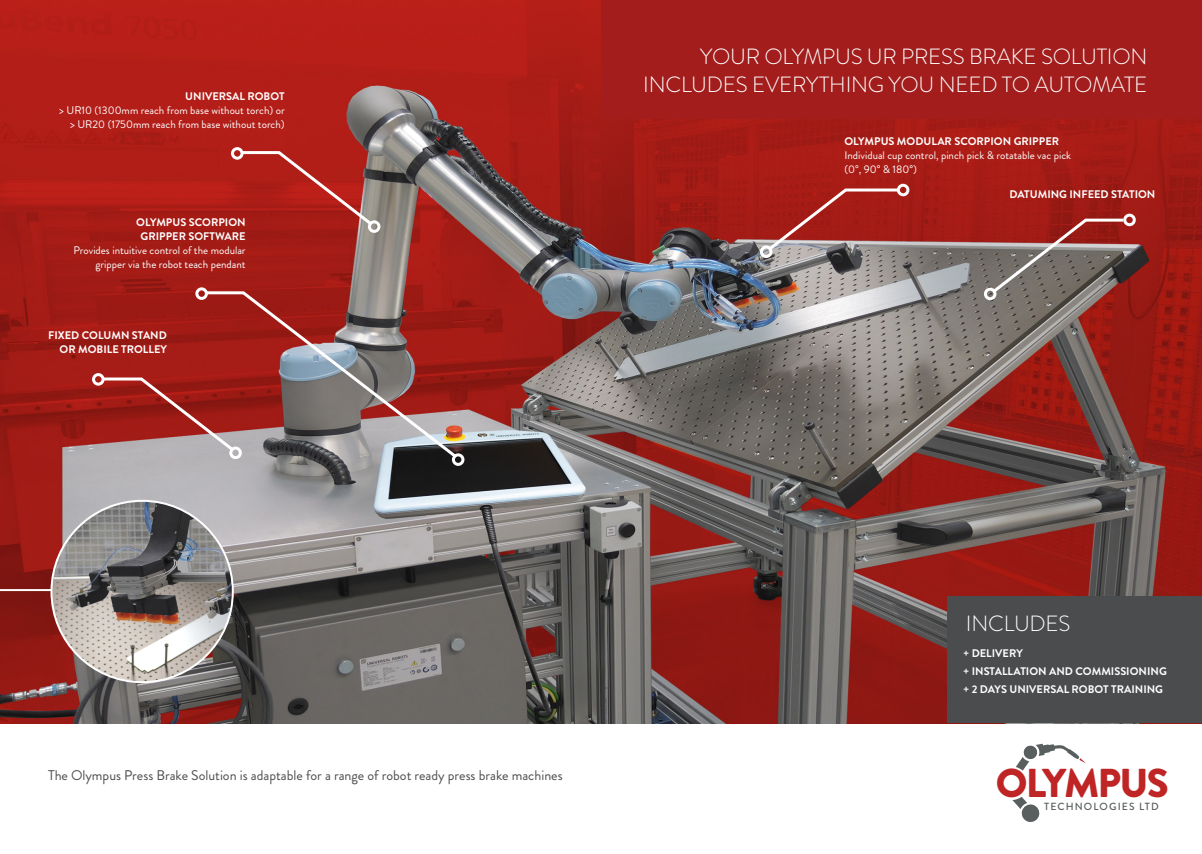
<style>
.page{position:relative;width:1202px;height:854px;background:#fff}
.page>*{position:absolute;margin:0;border:0;box-sizing:border-box;transform-origin:0 0}
.t1{font:900 40.3px "Brandon Grotesque";letter-spacing:-.045em;color:#bf2525}
.t2{font:300 22px/28px "Brandon Grotesque";letter-spacing:-.01em;color:#fff;text-align:right}
.t3{font:14px "Brandon Grotesque";color:#4b4c4d}
.t4{font:11px/14px "Brandon Grotesque";color:#fff}
.t5{font:700 11px "Brandon Grotesque";color:#fff}
.t6{font:500 10.4px "Brandon Grotesque";letter-spacing:.105em;color:#595e5e}
</style>
<div class="page">
<img style="left:0;top:0;width:1201px;height:723px">
<div style="left:601px;top:0;width:600px;height:118px;background:#a21d1c"></div>
<svg style="left:1012px;top:797px;width:28px;height:25px"></svg>
<svg style="left:1016px;top:743px;width:70px;height:27px"></svg>
<img style="left:51px;top:501px;width:182px;height:181px;border-radius:91px">
<div style="left:947px;top:596px;width:254px;height:127px;background:#4b4c4d"></div>
<hr style="left:0;top:589px;width:51px;height:2px;background:#fff">
<svg style="left:101px;top:376px;width:102px;height:78px;background:#a5413d"></svg>
<div style="left:92px;top:373px;width:13px;height:12px;border:3px solid #fff;border-radius:50%"></div>
<svg style="left:238px;top:150px;width:137px;height:78px;background:#af3029"></svg>
<div style="left:368px;top:220px;width:12px;height:13px;border:3px solid #fff;border-radius:50%"></div>
<div style="left:231px;top:147px;width:12px;height:13px;border:3px solid #fff;border-radius:50%"></div>
<svg style="left:203px;top:290px;width:257px;height:171px;background:#945553"></svg>
<div style="left:452px;top:453px;width:12px;height:13px;border:3px solid #fff;border-radius:50%"></div>
<div style="left:195px;top:287px;width:13px;height:13px;border:3px solid #fff;border-radius:50%"></div>
<svg style="left:765px;top:187px;width:136px;height:66px;background:#a83f3a"></svg>
<svg style="left:990px;top:217px;width:136px;height:78px;background:#895c57"></svg>
<div style="left:760px;top:245px;width:12px;height:13px;border:3px solid #fff;border-radius:50%"></div>
<div style="left:896px;top:184px;width:13px;height:12px;border:3px solid #fff;border-radius:50%"></div>
<div style="left:984px;top:288px;width:12px;height:12px;border:3px solid #fff;border-radius:50%"></div>
<div style="left:1123px;top:214px;width:12px;height:12px;border:3px solid #fff;border-radius:50%"></div>
<svg style="left:0;top:0;width:6px;height:7px"></svg>
<p class="t5" style="left:185px;top:89px;width:101px">UNIVERSAL ROBOT</p>
<p class="t4" style="left:59px;top:104px;width:227px">&gt; UR10 (1300mm reach from base without torch) or</p>
<p class="t4" style="left:70px;top:118px;width:216px">&gt; UR20 (1750mm reach from base without torch)</p>
<p class="t5" style="left:136px;top:215px;width:111px">OLYMPUS SCORPION</p>
<p class="t5" style="left:141px;top:229px;width:106px">GRIPPER SOFTWARE</p>
<p class="t4" style="left:74px;top:244px;width:174px;text-align:right">Provides intuitive control of the modular gripper via the robot teach pendant</p>
<p class="t5" style="left:48px;top:328px;width:120px">FIXED COLUMN STAND</p>
<p class="t5" style="left:60px;top:341px;width:109px">OR MOBILE TROLLEY</p>
<p class="t2" style="left:643px;top:42px;width:505px">YOUR OLYMPUS UR PRESS BRAKE SOLUTION<br>INCLUDES EVERYTHING YOU NEED TO AUTOMATE</p>
<p class="t5" style="left:844px;top:134px;width:216px">OLYMPUS MODULAR SCORPION GRIPPER</p>
<p class="t4" style="left:844px;top:149px;width:228px">Individual cup control, pinch pick &amp; rotatable vac pick (0°, 90° &amp; 180°)</p>
<p class="t5" style="left:1009px;top:186px;width:148px">DATUMING INFEED STATION</p>
<p class="t3" style="left:48px;top:766px;width:516px">The Olympus Press Brake Solution is adaptable for a range of robot ready press brake machines</p>
<p class="t2" style="left:966px;top:609px;width:106px">INCLUDES</p>
<p class="t5" style="left:963px;top:646px;width:61px">+ DELIVERY</p>
<p class="t5" style="left:963px;top:664px;width:205px">+ INSTALLATION AND COMMISSIONING</p>
<p class="t5" style="left:963px;top:682px;width:201px">+ 2 DAYS UNIVERSAL ROBOT TRAINING</p>
<p class="t1" style="left:995px;top:755px;width:175px">OLYMPUS</p>
<p class="t6" style="left:1044px;top:799px;width:116px">TECHNOLOGIES LTD</p>
</div>
